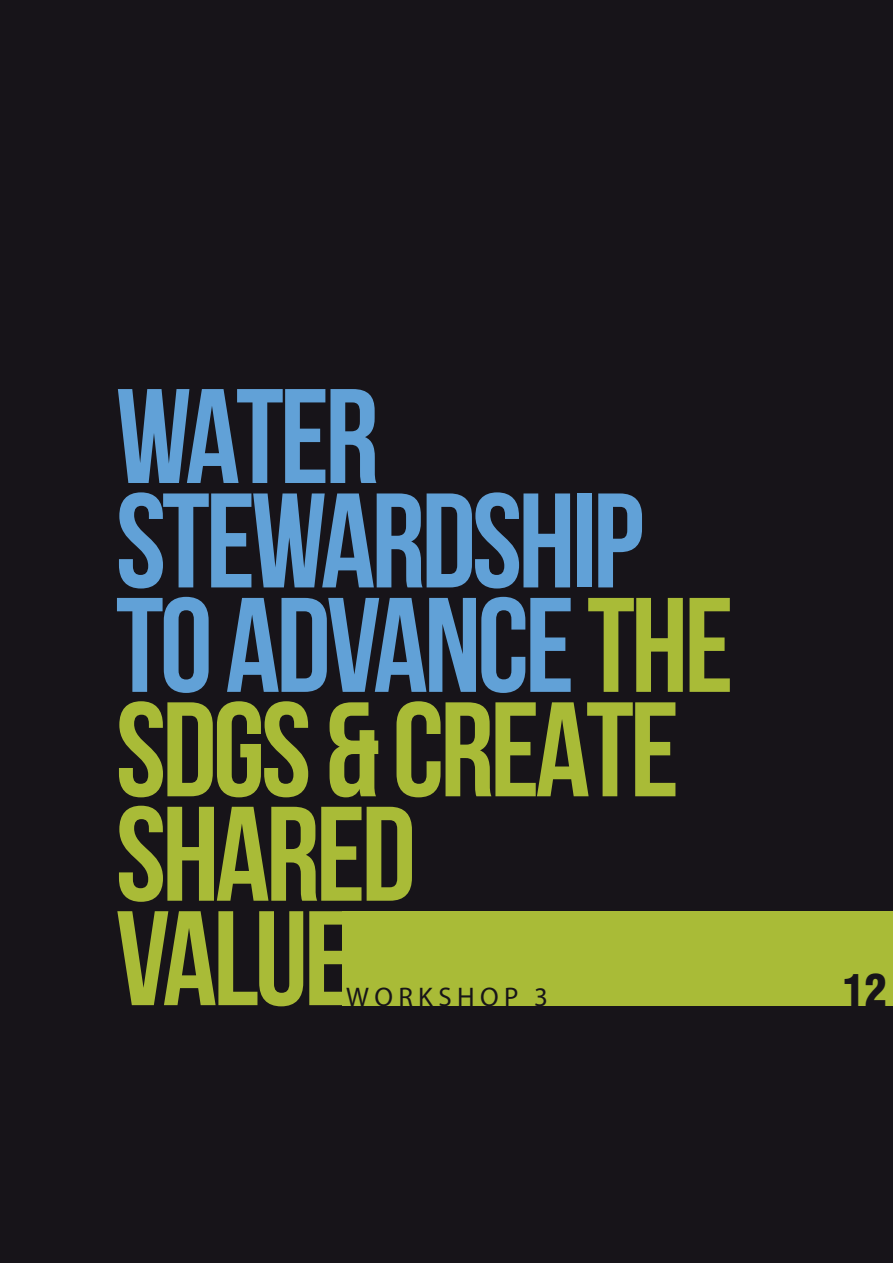
<style>
.page{position:relative;width:893px;height:1263px;background:#171419}
.page>*{position:absolute;margin:0;border:0;box-sizing:border-box;transform-origin:0 0}
.t1{font:700 134.25px/104.4px "Bebas Neue";letter-spacing:-.03em;color:#61a1d7}
.t2{font:900 condensed 43.5px "Helvetica LT Std";color:#171419}
.t3{font:27px "Myriad Pro";letter-spacing:.2em;color:#171419}
.s1{color:#a9bb37}
</style>
<div class="page">
<div style="left:343px;top:911px;width:550px;height:94px;background:#a9bb37"></div>
<p class="t1" style="left:116px;top:383px;width:619px">WATER<br>STEWARDSHIP<br>TO ADVANCE <span class="s1">THE<br>SDGS &amp; CREATE<br>SHARED<br>VALUE</span></p>
<p class="t3" style="left:346px;top:980px;width:203px">WORKSHOP 3</p>
<p class="t2" style="left:843px;top:962px;width:45px">12</p>
</div>
